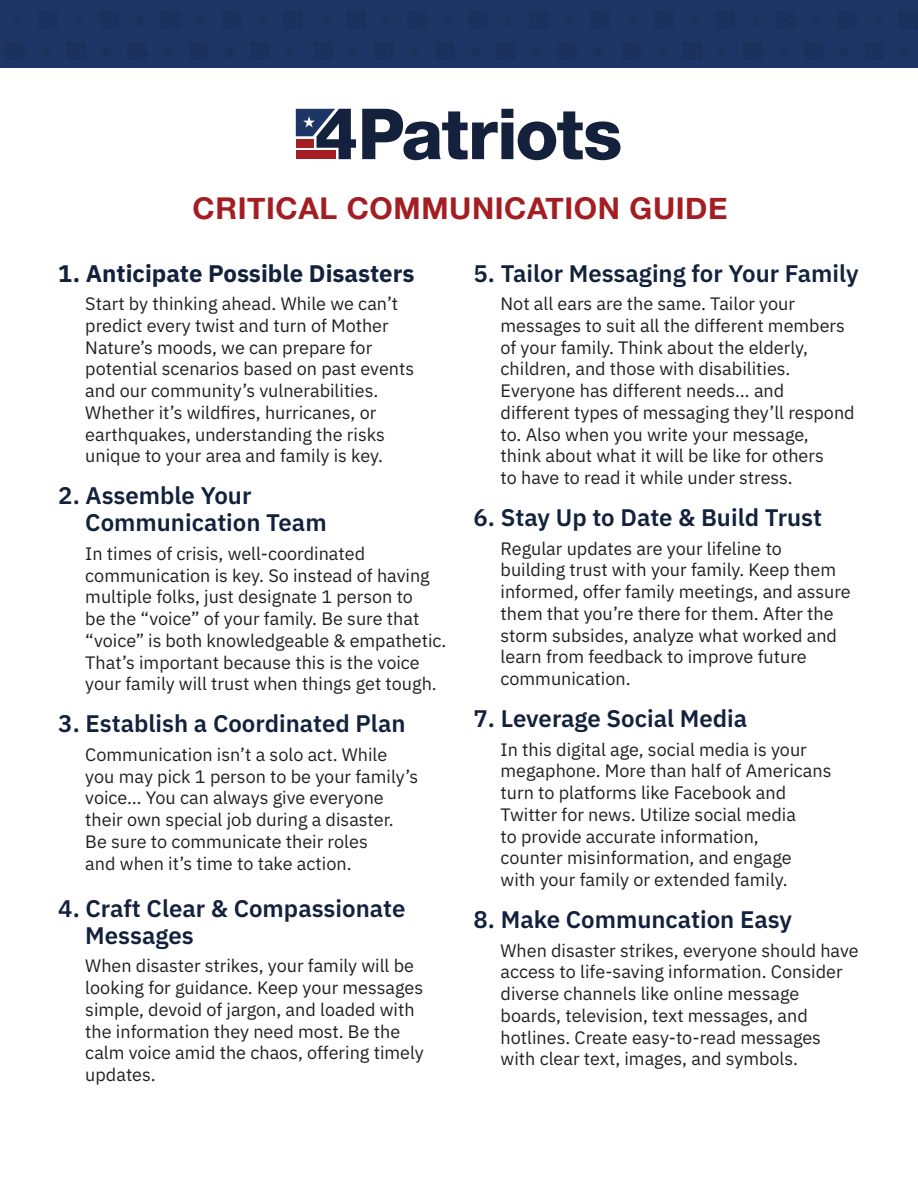
<style>
.page{position:relative;width:918px;height:1188px;background:#fff}
.page>*{position:absolute;margin:0;border:0;box-sizing:border-box;transform-origin:0 0}
.t1{font:700 30px "Helvetica Neue";letter-spacing:.02em;color:#a31e23}
.t2{font:600 24px/27px "IBM Plex Sans";color:#13213d}
.t3{font:700 24px "IBM Plex Sans";color:#13213d}
.t4{font:18px/21.8px "IBM Plex Sans";color:#231f20}
</style>
<div class="page">
<hr style="left:0;top:0;width:2px;height:68px;background:#1c3665">
<img style="left:2px;top:0;width:916px;height:68px">
<svg style="left:362px;top:109px;width:259px;height:51px"></svg>
<svg style="left:296px;top:109px;width:60px;height:50px"></svg>
<h1 class="t1" style="left:193px;top:185px;width:536px">CRITICAL COMMUNICATION GUIDE</h1>
<h2 class="t3" style="left:58px;top:254px;width:358px">1. Anticipate Possible Disasters</h2>
<p class="t4" style="left:85px;top:291px;width:330px">Start by thinking ahead. While we can’t predict every twist and turn of Mother Nature’s moods, we can prepare for potential scenarios based on past events and our community’s vulnerabilities.<br>Whether it’s wildfires, hurricanes, or earthquakes, understanding the risks unique to your area and family is key.</p>
<h2 class="t2" style="left:85px;top:480px;width:243px;text-indent:-27px">2. Assemble Your<br>Communication Team</h2>
<p class="t4" style="left:85px;top:541px;width:363px">In times of crisis, well-coordinated communication is key. So instead of having multiple folks, just designate 1 person to<br>be the “voice” of your family. Be sure that “voice” is both knowledgeable &amp; empathetic.<br>That’s important because this is the voice your family will trust when things get tough.</p>
<h2 class="t2" style="left:58px;top:708px;width:349px">3. Establish a Coordinated Plan</h2>
<p class="t4" style="left:85px;top:742px;width:334px">Communication isn’t a solo act. While you may pick 1 person to be your family’s voice… You can always give everyone their own special job during a disaster.<br>Be sure to communicate their roles<br>and when it’s time to take action.</p>
<h2 class="t2" style="left:85px;top:893px;width:322px;text-indent:-27px">4. Craft Clear &amp; Compassionate<br>Messages</h2>
<p class="t4" style="left:85px;top:954px;width:340px">When disaster strikes, your family will be looking for guidance. Keep your messages simple, devoid of jargon, and loaded with the information they need most. Be the calm voice amid the chaos, offering timely updates.</p>
<h2 class="t2" style="left:474px;top:258px;width:387px">5. Tailor Messaging for Your Family</h2>
<p class="t4" style="left:501px;top:291px;width:356px">Not all ears are the same. Tailor your messages to suit all the different members of your family. Think about the elderly, children, and those with disabilities.<br>Everyone has different needs… and different types of messaging they’ll respond to. Also when you write your message,<br>think about what it will be like for others<br>to have to read it while under stress.</p>
<h2 class="t2" style="left:474px;top:502px;width:350px">6. Stay Up to Date &amp; Build Trust</h2>
<p class="t4" style="left:501px;top:536px;width:352px">Regular updates are your lifeline to building trust with your family. Keep them informed, offer family meetings, and assure them that you’re there for them. After the storm subsides, analyze what worked and learn from feedback to improve future communication.</p>
<h2 class="t2" style="left:474px;top:703px;width:275px">7. Leverage Social Media</h2>
<p class="t4" style="left:501px;top:737px;width:332px">In this digital age, social media is your megaphone. More than half of Americans turn to platforms like Facebook and Twitter for news. Utilize social media<br>to provide accurate information,<br>counter misinformation, and engage<br>with your family or extended family.</p>
<h2 class="t2" style="left:474px;top:904px;width:320px">8. Make Communcation Easy</h2>
<p class="t4" style="left:501px;top:938px;width:360px">When disaster strikes, everyone should have access to life-saving information. Consider diverse channels like online message boards, television, text messages, and hotlines. Create easy-to-read messages with clear text, images, and symbols.</p>
</div>
